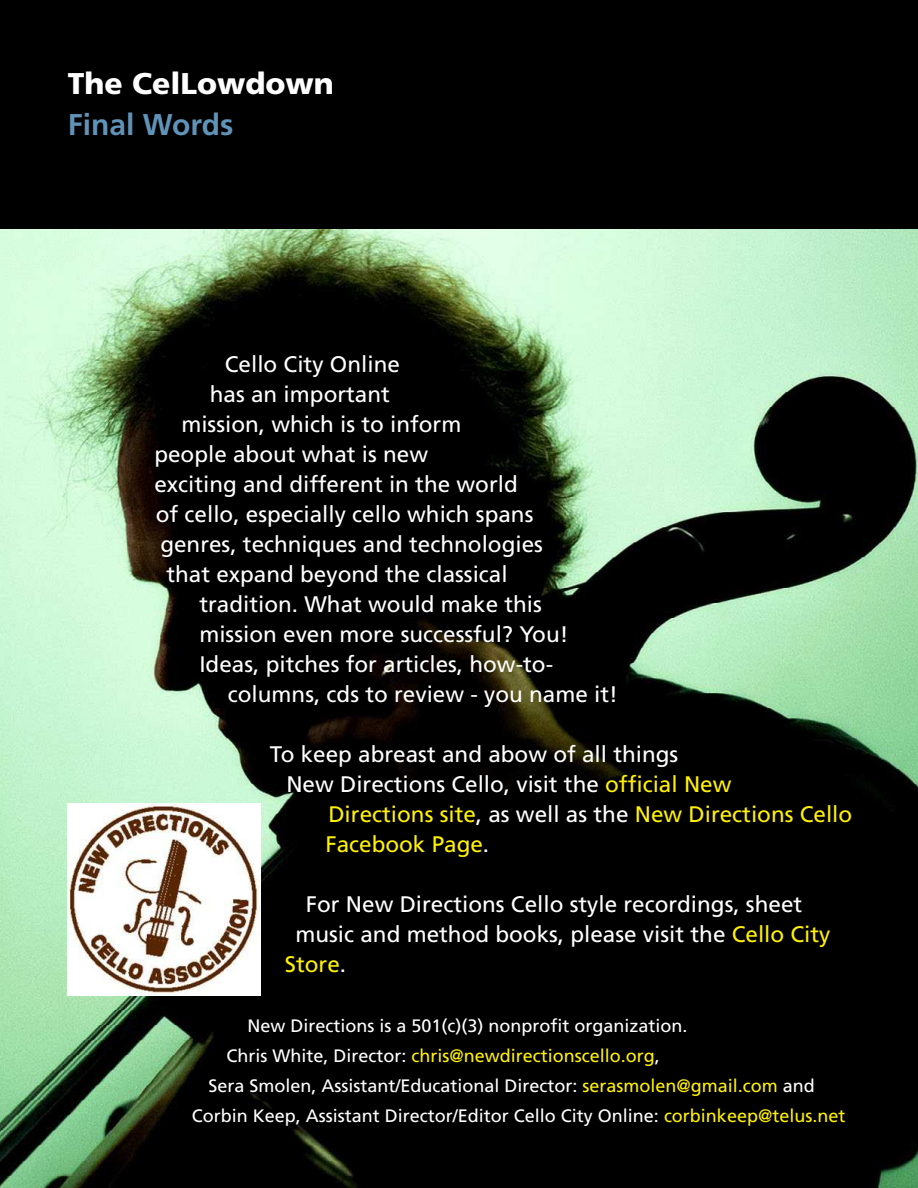
<style>
.page{position:relative;width:918px;height:1188px;background:#fff}
.page>*{position:absolute;margin:0;border:0;box-sizing:border-box;transform-origin:0 0}
.t1{font:900 30px "Frutiger";color:#fff}
.t2{font:700 30px "Frutiger";color:#6093b8}
.t3{font:22.5px "Frutiger";color:#fff}
.t4{font:22.5px "Frutiger";color:#fff200}
.t5{font:18px "Frutiger";color:#fff}
.t6{font:18px "Frutiger";color:#fff200}
.s1{color:#fff200}
.s2{color:#fff}
</style>
<div class="page">
<img style="left:0;top:229px;width:918px;height:959px">
<div style="left:0;top:0;width:918px;height:229px;background:#000"></div>
<img style="left:68px;top:803px;width:192px;height:193px">
<h1 class="t1" style="left:68px;top:72px;width:268px">The CelLowdown</h1>
<h1 class="t2" style="left:68px;top:112px;width:167px">Final Words</h1>
<p class="t3" style="left:225px;top:355px;width:177px">Cello City Online</p>
<p class="t3" style="left:210px;top:385px;width:182px">has an important</p>
<p class="t3" style="left:181px;top:415px;width:282px">mission, which is to inform</p>
<p class="t3" style="left:154px;top:445px;width:275px">people about what is new</p>
<p class="t3" style="left:154px;top:475px;width:365px">exciting and different in the world</p>
<p class="t3" style="left:156px;top:505px;width:379px">of cello, especially cello which spans</p>
<p class="t3" style="left:160px;top:535px;width:384px">genres, techniques and technologies</p>
<p class="t3" style="left:166px;top:565px;width:343px">that expand beyond the classical</p>
<p class="t3" style="left:199px;top:595px;width:344px">tradition. What would make this</p>
<p class="t3" style="left:199px;top:625px;width:371px">mission even more successful? You!</p>
<p class="t3" style="left:199px;top:655px;width:355px">Ideas, pitches for articles, how-to-</p>
<p class="t3" style="left:228px;top:685px;width:392px">columns, cds to review - you name it!</p>
<p class="t3" style="left:270px;top:745px;width:410px">To keep abreast and abow of all things</p>
<p class="t3" style="left:286px;top:775px;width:447px">New Directions Cello, visit the <span class="s1">official New</span></p>
<p class="t4" style="left:328px;top:805px;width:525px">Directions site<span class="s2">, as well as the</span> New Directions Cello</p>
<p class="t4" style="left:325px;top:835px;width:165px">Facebook Page<span class="s2">.</span></p>
<p class="t3" style="left:306px;top:895px;width:498px">For New Directions Cello style recordings, sheet</p>
<p class="t3" style="left:295px;top:925px;width:537px">music and method books, please visit the <span class="s1">Cello City</span></p>
<p class="t4" style="left:285px;top:955px;width:63px">Store<span class="s2">.</span></p>
<p class="t5" style="left:247px;top:1019px;width:442px">New Directions is a 501(c)(3) nonprofit organization.</p>
<p class="t6" style="left:226px;top:1049px;width:435px"><span class="s2">Chris White, Director:</span> chris@newdirectionscello.org<span class="s2">,</span></p>
<p class="t5" style="left:208px;top:1079px;width:608px">Sera Smolen, Assistant/Educational Director: <span class="s1">serasmolen@gmail.com</span> and</p>
<p class="t5" style="left:192px;top:1109px;width:655px">Corbin Keep, Assistant Director/Editor Cello City Online: <span class="s1">corbinkeep@telus.net</span></p>
</div>
